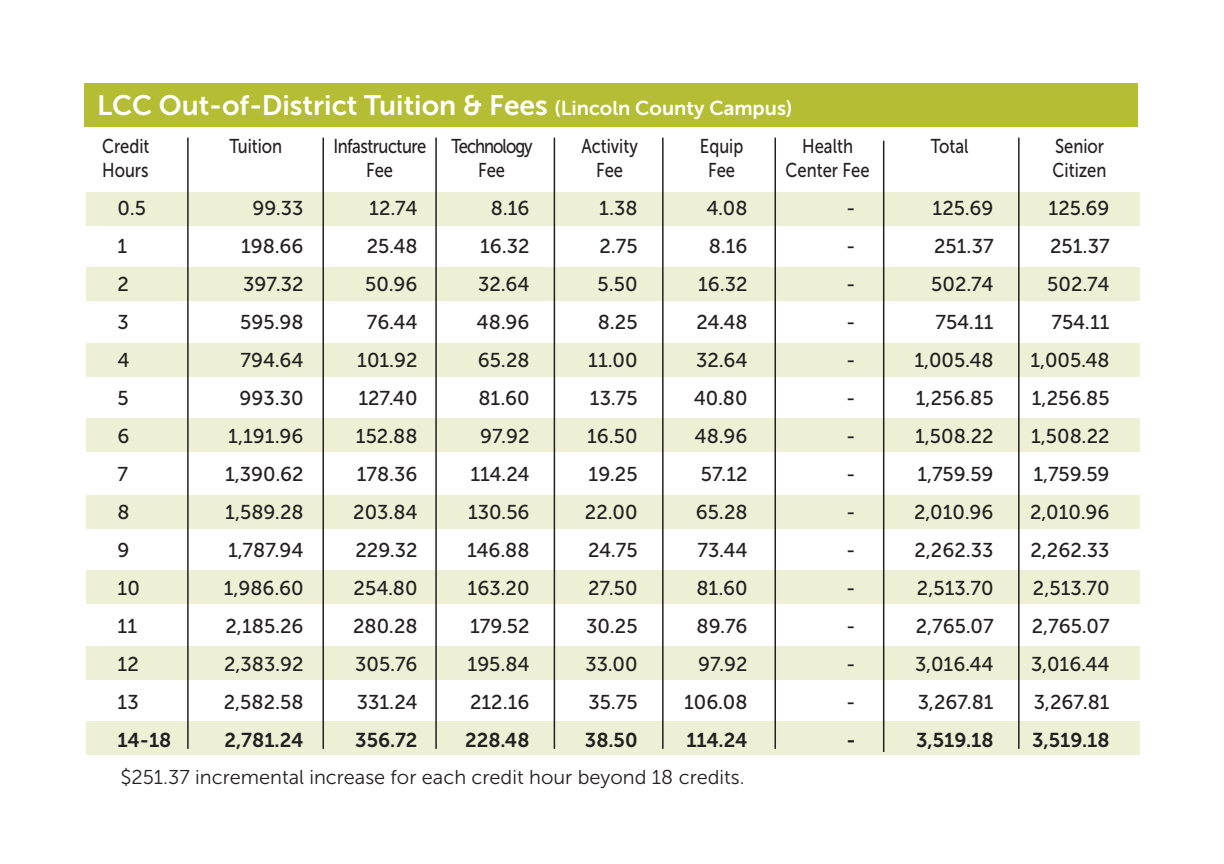
<style>
.page{position:relative;width:1224px;height:864px;background:#fff}
.page>*{position:absolute;margin:0;border:0;box-sizing:border-box;transform-origin:0 0}
.t1{font:28px "Museo Sans 700";color:#fff}
.t2{font:20px "Museo Sans 500";color:#231f20}
.t3{font:20px "Museo Sans 500";color:#231f20;scale:.83 1}
.t4{font:20px "Museo Sans 300";color:#231f20}
.t5{font:20px "Museo Sans 700";color:#231f20}
.t6{font:20px "Museo Sans 500";letter-spacing:-.03em;color:#231f20;scale:.83 1}
.t7{font:20px "Museo Sans 500";letter-spacing:-.06em;color:#231f20;scale:.83 1}
.s1{font-size:20px}
</style>
<div class="page">
<div style="left:86px;top:192px;width:1054px;height:34px;background:#eef0d6"></div>
<div style="left:86px;top:343px;width:1054px;height:34px;background:#eef0d6"></div>
<div style="left:86px;top:495px;width:1054px;height:34px;background:#eef0d6"></div>
<div style="left:86px;top:646px;width:1054px;height:34px;background:#eef0d6"></div>
<div style="left:86px;top:267px;width:1054px;height:34px;background:#eef0d6"></div>
<div style="left:86px;top:418px;width:1054px;height:34px;background:#eef0d6"></div>
<div style="left:86px;top:570px;width:1054px;height:34px;background:#eef0d6"></div>
<div style="left:86px;top:721px;width:1054px;height:34px;background:#eef0d6"></div>
<div style="left:84px;top:84px;width:1053px;height:43px;background:#b4bd34"></div>
<hr style="left:187px;top:138px;width:2px;height:611px;background:#231f20">
<hr style="left:322px;top:138px;width:2px;height:611px;background:#231f20">
<hr style="left:435px;top:138px;width:2px;height:611px;background:#231f20">
<hr style="left:554px;top:138px;width:1px;height:611px;background:#231f20">
<hr style="left:662px;top:138px;width:2px;height:611px;background:#231f20">
<hr style="left:775px;top:138px;width:1px;height:611px;background:#231f20">
<hr style="left:883px;top:141px;width:1px;height:611px;background:#231f20">
<hr style="left:1018px;top:138px;width:2px;height:611px;background:#231f20">
<p class="t1" style="left:97px;top:89px;width:696px">LCC Out-of-District Tuition &amp; Fees <span class="s1">(Lincoln County Campus)</span></p>
<p class="t3" style="left:102px;top:135px;width:59px">Credit</p>
<p class="t3" style="left:229px;top:135px;width:65px">Tuition</p>
<p class="t6" style="left:333px;top:135px;width:114px">Infastructure</p>
<p class="t7" style="left:452px;top:135px;width:99px">Technology</p>
<p class="t3" style="left:581px;top:135px;width:70px">Activity</p>
<p class="t3" style="left:700px;top:135px;width:54px">Equip</p>
<p class="t3" style="left:802px;top:135px;width:63px">Health</p>
<p class="t3" style="left:931px;top:135px;width:47px">Total</p>
<p class="t3" style="left:1055px;top:135px;width:61px">Senior</p>
<p class="t3" style="left:102px;top:159px;width:58px">Hours</p>
<p class="t3" style="left:366px;top:159px;width:34px">Fee</p>
<p class="t3" style="left:478px;top:159px;width:34px">Fee</p>
<p class="t3" style="left:596px;top:159px;width:34px">Fee</p>
<p class="t3" style="left:708px;top:159px;width:34px">Fee</p>
<p class="t3" style="left:786px;top:159px;width:103px">Center Fee</p>
<p class="t3" style="left:1053px;top:159px;width:66px">Citizen</p>
<p class="t2" style="left:118px;top:197px;width:30px">0.5</p>
<p class="t2" style="left:252px;top:197px;width:53px">99.33</p>
<p class="t2" style="left:369px;top:197px;width:50px">12.74</p>
<p class="t2" style="left:491px;top:197px;width:40px">8.16</p>
<p class="t2" style="left:599px;top:197px;width:40px">1.38</p>
<p class="t2" style="left:707px;top:197px;width:43px">4.08</p>
<p class="t2" style="left:846px;top:197px;width:11px">-</p>
<p class="t2" style="left:933px;top:197px;width:62px">125.69</p>
<p class="t2" style="left:1049px;top:197px;width:62px">125.69</p>
<p class="t2" style="left:118px;top:235px;width:11px">1</p>
<p class="t2" style="left:241px;top:235px;width:64px">198.66</p>
<p class="t2" style="left:367px;top:235px;width:52px">25.48</p>
<p class="t2" style="left:480px;top:235px;width:51px">16.32</p>
<p class="t2" style="left:599px;top:235px;width:40px">2.75</p>
<p class="t2" style="left:709px;top:235px;width:40px">8.16</p>
<p class="t2" style="left:846px;top:235px;width:11px">-</p>
<p class="t2" style="left:934px;top:235px;width:61px">251.37</p>
<p class="t2" style="left:1050px;top:235px;width:61px">251.37</p>
<p class="t2" style="left:118px;top:273px;width:13px">2</p>
<p class="t2" style="left:243px;top:273px;width:62px">397.32</p>
<p class="t2" style="left:365px;top:273px;width:54px">50.96</p>
<p class="t2" style="left:478px;top:273px;width:53px">32.64</p>
<p class="t2" style="left:598px;top:273px;width:41px">5.50</p>
<p class="t2" style="left:698px;top:273px;width:51px">16.32</p>
<p class="t2" style="left:846px;top:273px;width:11px">-</p>
<p class="t2" style="left:931px;top:273px;width:64px">502.74</p>
<p class="t2" style="left:1047px;top:273px;width:64px">502.74</p>
<p class="t2" style="left:118px;top:311px;width:13px">3</p>
<p class="t2" style="left:240px;top:311px;width:65px">595.98</p>
<p class="t2" style="left:367px;top:311px;width:52px">76.44</p>
<p class="t2" style="left:477px;top:311px;width:54px">48.96</p>
<p class="t2" style="left:598px;top:311px;width:41px">8.25</p>
<p class="t2" style="left:696px;top:311px;width:53px">24.48</p>
<p class="t2" style="left:846px;top:311px;width:11px">-</p>
<p class="t2" style="left:935px;top:311px;width:60px">754.11</p>
<p class="t2" style="left:1051px;top:311px;width:60px">754.11</p>
<p class="t2" style="left:118px;top:349px;width:14px">4</p>
<p class="t2" style="left:241px;top:349px;width:65px">794.64</p>
<p class="t2" style="left:357px;top:349px;width:62px">101.92</p>
<p class="t2" style="left:478px;top:349px;width:53px">65.28</p>
<p class="t2" style="left:588px;top:349px;width:51px">11.00</p>
<p class="t2" style="left:696px;top:349px;width:53px">32.64</p>
<p class="t2" style="left:846px;top:349px;width:11px">-</p>
<p class="t2" style="left:915px;top:349px;width:81px">1,005.48</p>
<p class="t2" style="left:1031px;top:349px;width:81px">1,005.48</p>
<p class="t2" style="left:118px;top:387px;width:13px">5</p>
<p class="t2" style="left:240px;top:387px;width:66px">993.30</p>
<p class="t2" style="left:358px;top:387px;width:61px">127.40</p>
<p class="t2" style="left:478px;top:387px;width:53px">81.60</p>
<p class="t2" style="left:590px;top:387px;width:49px">13.75</p>
<p class="t2" style="left:694px;top:387px;width:55px">40.80</p>
<p class="t2" style="left:846px;top:387px;width:11px">-</p>
<p class="t2" style="left:916px;top:387px;width:79px">1,256.85</p>
<p class="t2" style="left:1032px;top:387px;width:79px">1,256.85</p>
<p class="t2" style="left:118px;top:425px;width:13px">6</p>
<p class="t2" style="left:228px;top:425px;width:77px">1,191.96</p>
<p class="t2" style="left:356px;top:425px;width:63px">152.88</p>
<p class="t2" style="left:480px;top:425px;width:51px">97.92</p>
<p class="t2" style="left:587px;top:425px;width:52px">16.50</p>
<p class="t2" style="left:695px;top:425px;width:54px">48.96</p>
<p class="t2" style="left:846px;top:425px;width:11px">-</p>
<p class="t2" style="left:915px;top:425px;width:80px">1,508.22</p>
<p class="t2" style="left:1031px;top:425px;width:80px">1,508.22</p>
<p class="t2" style="left:118px;top:463px;width:12px">7</p>
<p class="t2" style="left:225px;top:463px;width:80px">1,390.62</p>
<p class="t2" style="left:357px;top:463px;width:62px">178.36</p>
<p class="t2" style="left:470px;top:463px;width:61px">114.24</p>
<p class="t2" style="left:589px;top:463px;width:50px">19.25</p>
<p class="t2" style="left:701px;top:463px;width:48px">57.12</p>
<p class="t2" style="left:846px;top:463px;width:11px">-</p>
<p class="t2" style="left:917px;top:463px;width:78px">1,759.59</p>
<p class="t2" style="left:1033px;top:463px;width:78px">1,759.59</p>
<p class="t2" style="left:118px;top:501px;width:14px">8</p>
<p class="t2" style="left:225px;top:501px;width:80px">1,589.28</p>
<p class="t2" style="left:353px;top:501px;width:66px">203.84</p>
<p class="t2" style="left:468px;top:501px;width:63px">130.56</p>
<p class="t2" style="left:585px;top:501px;width:54px">22.00</p>
<p class="t2" style="left:696px;top:501px;width:53px">65.28</p>
<p class="t2" style="left:846px;top:501px;width:11px">-</p>
<p class="t2" style="left:914px;top:501px;width:81px">2,010.96</p>
<p class="t2" style="left:1030px;top:501px;width:81px">2,010.96</p>
<p class="t2" style="left:118px;top:539px;width:13px">9</p>
<p class="t2" style="left:228px;top:539px;width:77px">1,787.94</p>
<p class="t2" style="left:355px;top:539px;width:64px">229.32</p>
<p class="t2" style="left:467px;top:539px;width:64px">146.88</p>
<p class="t2" style="left:588px;top:539px;width:51px">24.75</p>
<p class="t2" style="left:698px;top:539px;width:52px">73.44</p>
<p class="t2" style="left:846px;top:539px;width:11px">-</p>
<p class="t2" style="left:914px;top:539px;width:81px">2,262.33</p>
<p class="t2" style="left:1030px;top:539px;width:81px">2,262.33</p>
<p class="t2" style="left:118px;top:577px;width:24px">10</p>
<p class="t2" style="left:224px;top:577px;width:81px">1,986.60</p>
<p class="t2" style="left:354px;top:577px;width:65px">254.80</p>
<p class="t2" style="left:468px;top:577px;width:63px">163.20</p>
<p class="t2" style="left:588px;top:577px;width:51px">27.50</p>
<p class="t2" style="left:696px;top:577px;width:53px">81.60</p>
<p class="t2" style="left:846px;top:577px;width:11px">-</p>
<p class="t2" style="left:917px;top:577px;width:78px">2,513.70</p>
<p class="t2" style="left:1033px;top:577px;width:78px">2,513.70</p>
<p class="t2" style="left:118px;top:615px;width:21px">11</p>
<p class="t2" style="left:226px;top:615px;width:80px">2,185.26</p>
<p class="t2" style="left:353px;top:615px;width:66px">280.28</p>
<p class="t2" style="left:470px;top:615px;width:61px">179.52</p>
<p class="t2" style="left:586px;top:615px;width:53px">30.25</p>
<p class="t2" style="left:697px;top:615px;width:52px">89.76</p>
<p class="t2" style="left:846px;top:615px;width:11px">-</p>
<p class="t2" style="left:916px;top:615px;width:79px">2,765.07</p>
<p class="t2" style="left:1032px;top:615px;width:79px">2,765.07</p>
<p class="t2" style="left:118px;top:653px;width:23px">12</p>
<p class="t2" style="left:224px;top:653px;width:81px">2,383.92</p>
<p class="t2" style="left:355px;top:653px;width:64px">305.76</p>
<p class="t2" style="left:468px;top:653px;width:64px">195.84</p>
<p class="t2" style="left:585px;top:653px;width:54px">33.00</p>
<p class="t2" style="left:698px;top:653px;width:51px">97.92</p>
<p class="t2" style="left:846px;top:653px;width:11px">-</p>
<p class="t2" style="left:915px;top:653px;width:80px">3,016.44</p>
<p class="t2" style="left:1031px;top:653px;width:80px">3,016.44</p>
<p class="t2" style="left:118px;top:691px;width:23px">13</p>
<p class="t2" style="left:224px;top:691px;width:81px">2,582.58</p>
<p class="t2" style="left:357px;top:691px;width:62px">331.24</p>
<p class="t2" style="left:470px;top:691px;width:61px">212.16</p>
<p class="t2" style="left:588px;top:691px;width:51px">35.75</p>
<p class="t2" style="left:684px;top:691px;width:65px">106.08</p>
<p class="t2" style="left:846px;top:691px;width:11px">-</p>
<p class="t2" style="left:918px;top:691px;width:77px">3,267.81</p>
<p class="t2" style="left:1034px;top:691px;width:77px">3,267.81</p>
<p class="t5" style="left:118px;top:729px;width:55px">14-18</p>
<p class="t5" style="left:225px;top:729px;width:80px">2,781.24</p>
<p class="t5" style="left:355px;top:729px;width:64px">356.72</p>
<p class="t5" style="left:465px;top:729px;width:66px">228.48</p>
<p class="t5" style="left:585px;top:729px;width:54px">38.50</p>
<p class="t5" style="left:686px;top:729px;width:63px">114.24</p>
<p class="t5" style="left:846px;top:729px;width:11px">-</p>
<p class="t5" style="left:916px;top:729px;width:79px">3,519.18</p>
<p class="t5" style="left:1032px;top:729px;width:79px">3,519.18</p>
<p class="t4" style="left:120px;top:767px;width:626px">$251.37 incremental increase for each credit hour beyond 18 credits.</p>
</div>
